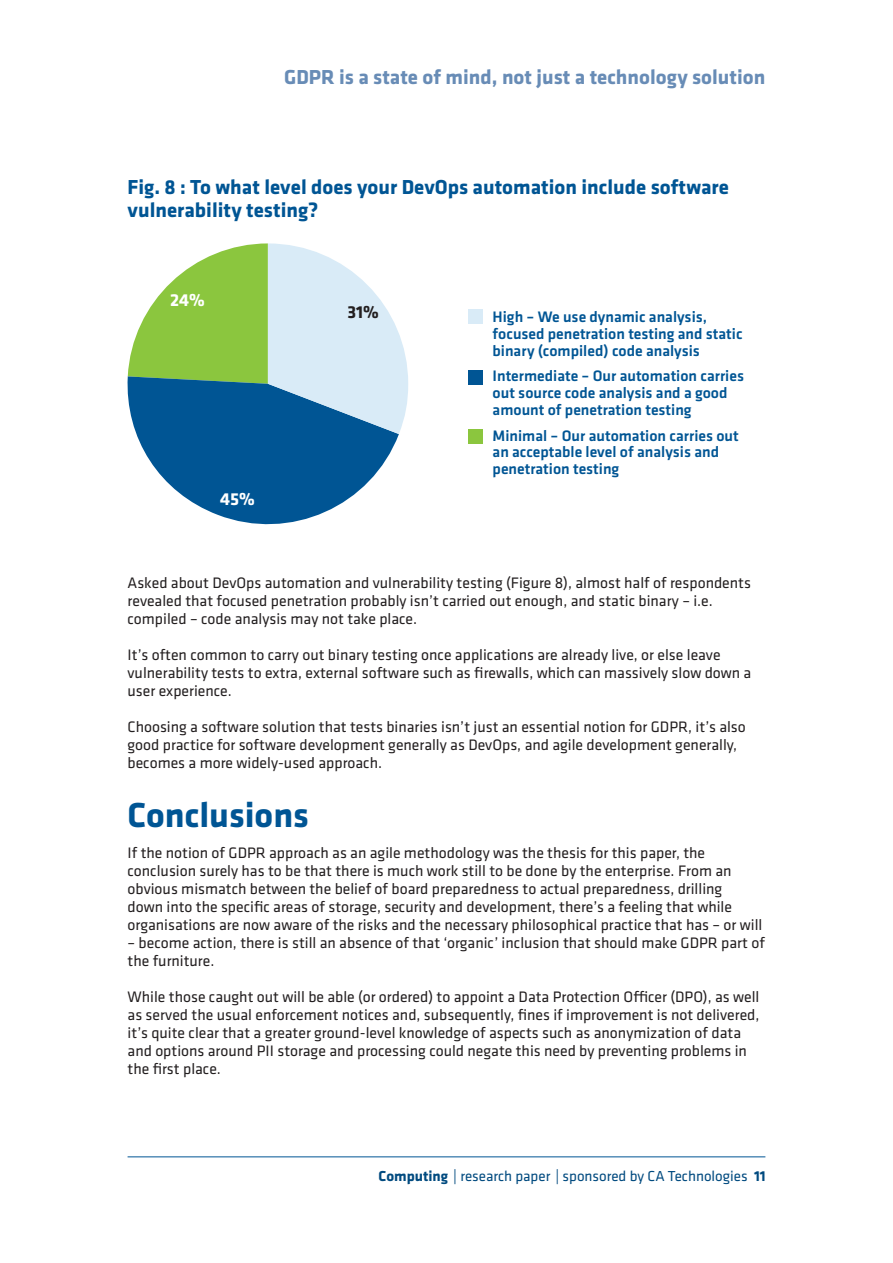
<style>
.page{position:relative;width:893px;height:1263px;background:#fff}
.page>*{position:absolute;margin:0;border:0;box-sizing:border-box;transform-origin:0 0}
.t1{font:700 36px "Klavika";color:#005594}
.t2{font:700 21px/22.5px "Klavika";color:#005594}
.t3{font:700 21px "Klavika";color:#688cb6}
.t4{font:700 18px "Klavika";color:#fff}
.t5{font:700 18px "Klavika";color:#231f20}
.t6{font:15.75px/18px "Klavika";color:#231f20}
.t7{font:500 15.75px/17px "Klavika";color:#005594}
.t8{font:15px "Klavika";color:#004a7f}
.s1{font-weight:700}
</style>
<div class="page">
<hr style="left:128px;top:1156px;width:637px;height:1px;background:#005594">
<svg style="left:128px;top:243px;width:280px;height:281px"></svg>
<div style="left:469px;top:310px;width:14px;height:14px;background:#d9ebf7"></div>
<div style="left:469px;top:371px;width:14px;height:14px;background:#005594"></div>
<div style="left:469px;top:429px;width:14px;height:14px;background:#8bc63e"></div>
<h2 class="t3" style="left:284px;top:62px;width:483px">GDPR is a state of mind, not just a technology solution</h2>
<h2 class="t2" style="left:128px;top:175px;width:603px">Fig. 8 : To what level does your DevOps automation include software vulnerability testing?</h2>
<p class="t4" style="left:170px;top:287px;width:36px">24%</p>
<p class="t4" style="left:220px;top:486px;width:36px">45%</p>
<p class="t5" style="left:347px;top:299px;width:33px">31%</p>
<p class="t7" style="left:493px;top:308px;width:251px">High – We use dynamic analysis, focused penetration testing and static binary (compiled) code analysis</p>
<p class="t7" style="left:493px;top:367px;width:253px">Intermediate – Our automation carries out source code analysis and a good amount of penetration testing</p>
<p class="t7" style="left:493px;top:426px;width:248px">Minimal – Our automation carries out an acceptable level of analysis and penetration testing</p>
<p class="t6" style="left:128px;top:573px;width:625px">Asked about DevOps automation and vulnerability testing (Figure 8), almost half of respondents revealed that focused penetration probably isn’t carried out enough, and static binary – i.e. compiled – code analysis may not take place.</p>
<p class="t6" style="left:128px;top:645px;width:625px">It’s often common to carry out binary testing once applications are already live, or else leave vulnerability tests to extra, external software such as firewalls, which can massively slow down a user experience.</p>
<p class="t6" style="left:128px;top:717px;width:620px">Choosing a software solution that tests binaries isn’t just an essential notion for GDPR, it’s also good practice for software development generally as DevOps, and agile development generally, becomes a more widely-used approach.</p>
<h1 class="t1" style="left:128px;top:789px;width:183px">Conclusions</h1>
<p class="t6" style="left:128px;top:843px;width:636px">If the notion of GDPR approach as an agile methodology was the thesis for this paper, the conclusion surely has to be that there is much work still to be done by the enterprise. From an obvious mismatch between the belief of board preparedness to actual preparedness, drilling<br>down into the specific areas of storage, security and development, there’s a feeling that while organisations are now aware of the risks and the necessary philosophical practice that has – or will</p>
<p class="t6" style="left:128px;top:933px;width:639px">– become action, there is still an absence of that ‘organic’ inclusion that should make GDPR part of the furniture.</p>
<p class="t6" style="left:128px;top:987px;width:633px">While those caught out will be able (or ordered) to appoint a Data Protection Officer (DPO), as well as served the usual enforcement notices and, subsequently, fines if improvement is not delivered, it’s quite clear that a greater ground-level knowledge of aspects such as anonymization of data and options around PII storage and processing could negate this need by preventing problems in the first place.</p>
<p class="t8" style="left:379px;top:1166px;width:389px"><span class="s1">Computing</span> | research paper | sponsored by CA Technologies <span class="s1">11</span></p>
</div>
